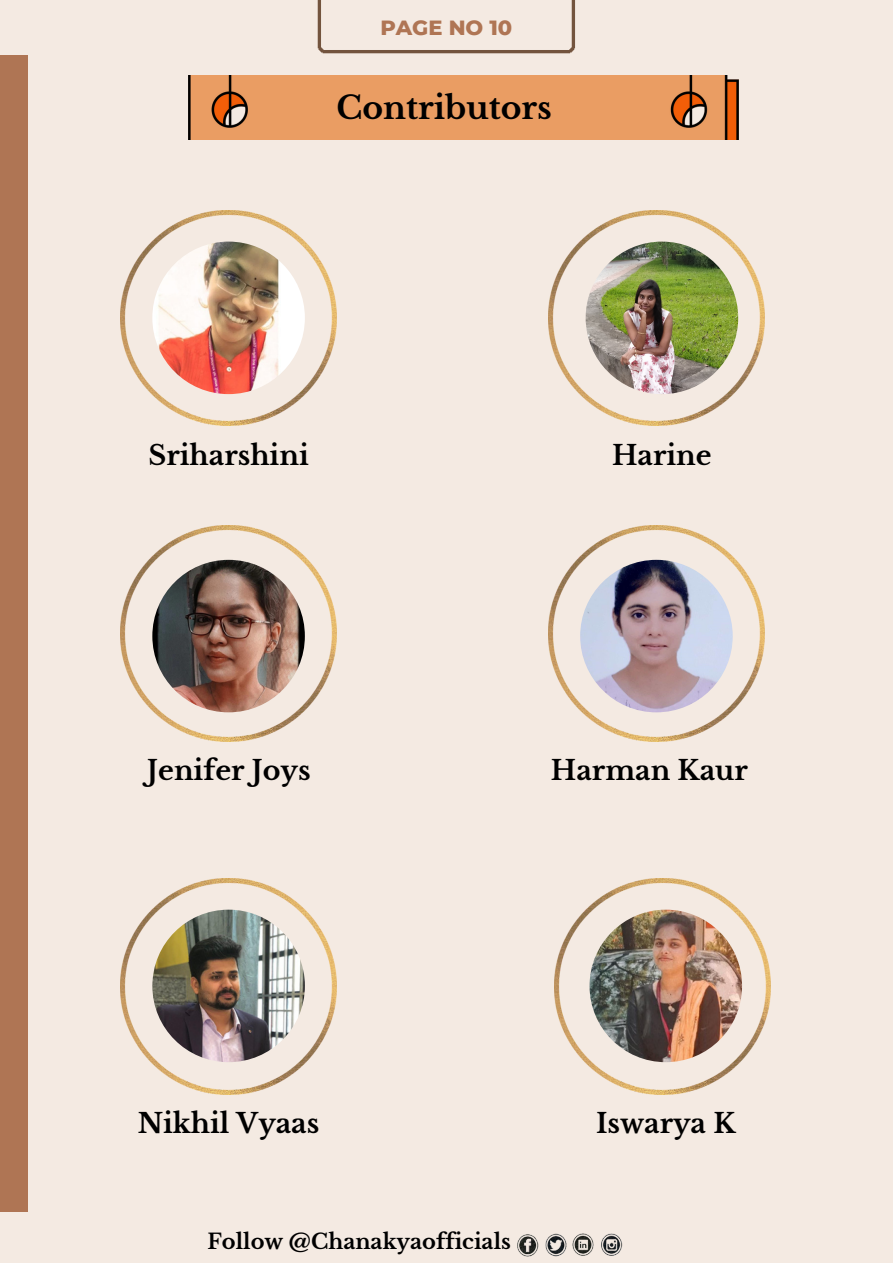
<style>
.page{position:relative;width:893px;height:1264px;background:#fff}
.page>*{position:absolute;margin:0;border:0;box-sizing:border-box;transform-origin:0 0}
.t1{font:700 31.5px "Libre Baskerville";color:#000}
.t2{font:700 27px "Libre Baskerville";color:#000}
.t3{font:700 21px "Libre Baskerville";color:#000}
.t4{font:800 21px "Montserrat";color:#af7554}
</style>
<div class="page">
<div style="left:0;top:0;width:892px;height:1262px;background:#f4eae2"></div>
<div style="left:0;top:55px;width:28px;height:1156px;background:#af7554"></div>
<svg style="left:317px;top:0;width:259px;height:54px"></svg>
<img style="left:517px;top:1233px;width:106px;height:24px">
<img style="left:188px;top:76px;width:550px;height:64px">
<img style="left:121px;top:210px;width:216px;height:216px">
<img style="left:548px;top:210px;width:216px;height:216px">
<img style="left:152px;top:241px;width:153px;height:153px;border-radius:50%">
<img style="left:585px;top:241px;width:153px;height:153px;border-radius:50%">
<img style="left:121px;top:525px;width:216px;height:216px">
<img style="left:548px;top:525px;width:216px;height:216px">
<img style="left:554px;top:878px;width:216px;height:215px">
<img style="left:121px;top:878px;width:216px;height:215px">
<img style="left:152px;top:560px;width:153px;height:152px;border-radius:50%">
<img style="left:580px;top:560px;width:152px;height:152px;border-radius:50%">
<img style="left:152px;top:909px;width:153px;height:153px;border-radius:50%">
<img style="left:589px;top:909px;width:153px;height:153px;border-radius:50%">
<p class="t4" style="left:380px;top:14px;width:133px">PAGE NO 10</p>
<p class="t1" style="left:336px;top:88px;width:217px">Contributors</p>
<p class="t2" style="left:148px;top:439px;width:162px">Sriharshini</p>
<p class="t2" style="left:612px;top:439px;width:101px">Harine</p>
<p class="t2" style="left:147px;top:753px;width:165px">Jenifer Joys</p>
<p class="t2" style="left:551px;top:753px;width:198px">Harman Kaur</p>
<p class="t2" style="left:138px;top:1106px;width:183px">Nikhil Vyaas</p>
<p class="t2" style="left:596px;top:1106px;width:141px">Iswarya K</p>
<p class="t3" style="left:207px;top:1228px;width:305px">Follow @Chanakyaofficials</p>
</div>
